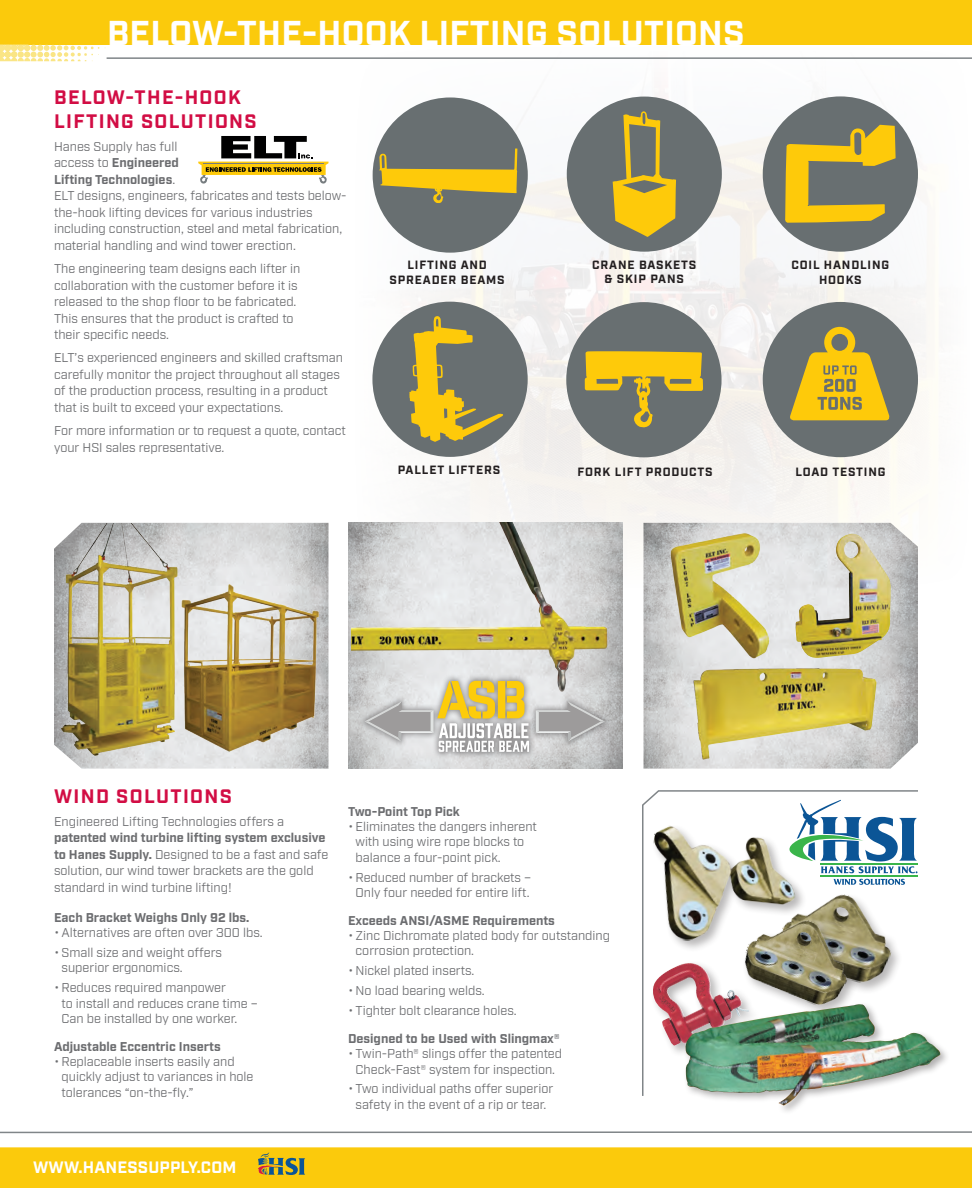
<style>
.page{position:relative;width:972px;height:1188px;background:#fff}
.page>*{position:absolute;margin:0;border:0;box-sizing:border-box;transform-origin:0 0}
.t1{font:700 34.5px "Industry";letter-spacing:.01em;color:#fff}
.t2{font:700 19.5px/23.4px "Industry";letter-spacing:.07em;color:#d20d44}
.t3{font:700 16.5px "Industry";letter-spacing:.01em;color:#fff}
.t4{font:12.75px/16.5px "Industry";color:#6c6d70}
.t5{font:700 12.75px "Industry";color:#6c6d70}
.t6{font:700 12px/14.4px "Industry";letter-spacing:.07em;color:#231f20;text-align:center}
.s1{font-weight:700}
</style>
<div class="page">
<svg style="left:0;top:1131px;width:972px;height:3px"></svg>
<div style="left:0;top:0;width:972px;height:45px;background:#fbca0c"></div>
<svg style="left:0;top:45px;width:106px;height:17px"></svg>
<img style="left:351px;top:96px;width:579px;height:495px">
<img style="left:644px;top:523px;width:274px;height:246px">
<div style="left:763px;top:96px;width:155px;height:156px;background:#686f71;border-radius:50%"></div>
<svg style="left:785px;top:125px;width:111px;height:98px"></svg>
<div style="left:372px;top:302px;width:156px;height:155px;background:#686f71;border-radius:50%"></div>
<svg style="left:409px;top:316px;width:95px;height:126px"></svg>
<div style="left:373px;top:97px;width:155px;height:156px;background:#686f71;border-radius:50%"></div>
<svg style="left:379px;top:148px;width:138px;height:55px"></svg>
<div style="left:566px;top:302px;width:156px;height:155px;background:#686f71;border-radius:50%"></div>
<svg style="left:585px;top:351px;width:118px;height:77px"></svg>
<div style="left:567px;top:97px;width:155px;height:155px;background:#686f71;border-radius:50%"></div>
<svg style="left:613px;top:111px;width:63px;height:126px"></svg>
<div style="left:763px;top:302px;width:155px;height:155px;background:#686f71;border-radius:50%"></div>
<svg style="left:790px;top:327px;width:100px;height:93px"></svg>
<svg style="left:642px;top:790px;width:276px;height:306px"></svg>
<img style="left:644px;top:824px;width:158px;height:128px">
<div style="left:778px;top:892px;width:125px;height:103px;background:#231f20;opacity:.32"></div>
<img style="left:774px;top:882px;width:128px;height:106px">
<img style="left:737px;top:904px;width:125px;height:97px">
<img style="left:683px;top:655px;width:198px;height:107px">
<img style="left:795px;top:534px;width:96px;height:124px">
<img style="left:642px;top:524px;width:135px;height:139px">
<svg style="left:833px;top:879px;width:72px;height:6px"></svg>
<hr style="left:820px;top:875px;width:98px;height:1px;background:#3ab54a">
<svg style="left:785px;top:800px;width:133px;height:73px"></svg>
<div style="left:650px;top:960px;width:111px;height:97px;background:#231f20;opacity:.32"></div>
<img style="left:652px;top:963px;width:97px;height:83px">
<img style="left:54px;top:523px;width:274px;height:246px">
<img style="left:348px;top:523px;width:274px;height:246px">
<img style="left:180px;top:584px;width:139px;height:168px">
<img style="left:57px;top:523px;width:123px;height:235px">
<img style="left:351px;top:523px;width:266px;height:171px">
<div style="left:358px;top:674px;width:253px;height:85px;background:#231f20;opacity:.45"></div>
<img style="left:396px;top:713px;width:238px;height:1px">
<svg style="left:536px;top:701px;width:69px;height:41px;background:#b5b5b5"></svg>
<svg style="left:364px;top:681px;width:165px;height:71px;background:#d0c8a9"></svg>
<svg style="left:198px;top:136px;width:130px;height:48px"></svg>
<hr style="left:203px;top:163px;width:121px;height:1px;background:#767c7f">
<div style="left:683px;top:1001px;width:267px;height:115px;background:#231f20;opacity:.35"></div>
<img style="left:684px;top:1004px;width:257px;height:102px">
<hr style="left:107px;top:57px;width:865px;height:2px;background:#808588">
<div style="left:0;top:1147px;width:972px;height:41px;background:#fbca0c"></div>
<h1 class="t1" style="left:107px;top:13px;width:639px">BELOW-THE-HOOK LIFTING SOLUTIONS</h1>
<h2 class="t2" style="left:54px;top:87px;width:204px">BELOW-THE-HOOK<br>LIFTING SOLUTIONS</h2>
<p class="t4" style="left:54px;top:138px;width:294px">Hanes Supply has full<br>access to <span class="s1">Engineered<br>Lifting Technologies</span>.<br>ELT designs, engineers, fabricates and tests below&shy;the-hook lifting devices for various industries including construction, steel and metal fabrication, material handling and wind tower erection.</p>
<p class="t4" style="left:54px;top:261px;width:248px">The engineering team designs each lifter in collaboration with the customer before it is released to the shop floor to be fabricated.<br>This ensures that the product is crafted to their specific needs.</p>
<p class="t4" style="left:54px;top:350px;width:291px">ELT’s experienced engineers and skilled craftsman carefully monitor the project throughout all stages of the production process, resulting in a product that is built to exceed your expectations.</p>
<p class="t4" style="left:54px;top:423px;width:293px">For more information or to request a quote, contact your HSI sales representative.</p>
<p class="t6" style="left:390px;top:259px;width:117px">LIFTING AND<br>SPREADER BEAMS</p>
<p class="t6" style="left:398px;top:464px;width:104px">PALLET LIFTERS</p>
<p class="t6" style="left:592px;top:258px;width:106px">CRANE BASKETS &amp; SKIP PANS</p>
<p class="t6" style="left:578px;top:465px;width:137px">FORK LIFT PRODUCTS</p>
<p class="t6" style="left:792px;top:258px;width:99px">COIL HANDLING<br>HOOKS</p>
<p class="t6" style="left:795px;top:465px;width:92px">LOAD TESTING</p>
<h2 class="t2" style="left:54px;top:785px;width:179px">WIND SOLUTIONS</h2>
<p class="t4" style="left:54px;top:814px;width:232px">Engineered Lifting Technologies offers a</p>
<p class="t4" style="left:54px;top:830px;width:276px"><span class="s1">patented wind turbine lifting system exclusive to Hanes Supply.</span> Designed to be a fast and safe solution, our wind tower brackets are the gold standard in wind turbine lifting!</p>
<p class="t5" style="left:54px;top:910px;width:197px">Each Bracket Weighs Only 92 lbs.</p>
<p class="t4" style="left:54px;top:925px;width:210px">• Alternatives are often over 300 lbs.</p>
<p class="t4" style="left:62px;top:945px;width:162px;line-height:15.3px;text-indent:-8px">• Small size and weight offers superior ergonomics.</p>
<p class="t4" style="left:62px;top:981px;width:198px;line-height:15.3px;text-indent:-8px">• Reduces required manpower<br>to install and reduces crane time –<br>Can be installed by one worker.</p>
<p class="t5" style="left:54px;top:1039px;width:168px">Adjustable Eccentric Inserts</p>
<p class="t4" style="left:62px;top:1054px;width:193px;line-height:15.3px;text-indent:-8px">• Replaceable inserts easily and quickly adjust to variances in hole tolerances “on-the-fly.”</p>
<p class="t3" style="left:33px;top:1157px;width:205px">WWW.HANESSUPPLY.COM</p>
<p class="t5" style="left:348px;top:804px;width:114px">Two-Point Top Pick</p>
<p class="t4" style="left:356px;top:819px;width:183px;line-height:15.3px;text-indent:-8px">• Eliminates the dangers inherent with using wire rope blocks to balance a four-point pick.</p>
<p class="t4" style="left:348px;top:870px;width:185px;line-height:15.3px;text-align:center">• Reduced number of brackets –<br>Only four needed for entire lift.</p>
<p class="t5" style="left:348px;top:913px;width:208px">Exceeds ANSI/ASME Requirements</p>
<p class="t4" style="left:356px;top:928px;width:256px;line-height:15.3px;text-indent:-8px">• Zinc Dichromate plated body for outstanding corrosion protection.</p>
<p class="t4" style="left:348px;top:963px;width:128px">• Nickel plated inserts.</p>
<p class="t4" style="left:348px;top:983px;width:138px">• No load bearing welds.</p>
<p class="t4" style="left:348px;top:1003px;width:170px">• Tighter bolt clearance holes.</p>
<p class="t5" style="left:348px;top:1031px;width:213px">Designed to be Used with Slingmax®</p>
<p class="t4" style="left:348px;top:1046px;width:216px;line-height:15.3px;text-align:center">• Twin-Path® slings offer the patented<br>Check-Fast® system for inspection.</p>
<p class="t4" style="left:348px;top:1082px;width:207px;line-height:15.3px;text-align:center">• Two individual paths offer superior safety in the event of a rip or tear.</p>
</div>
